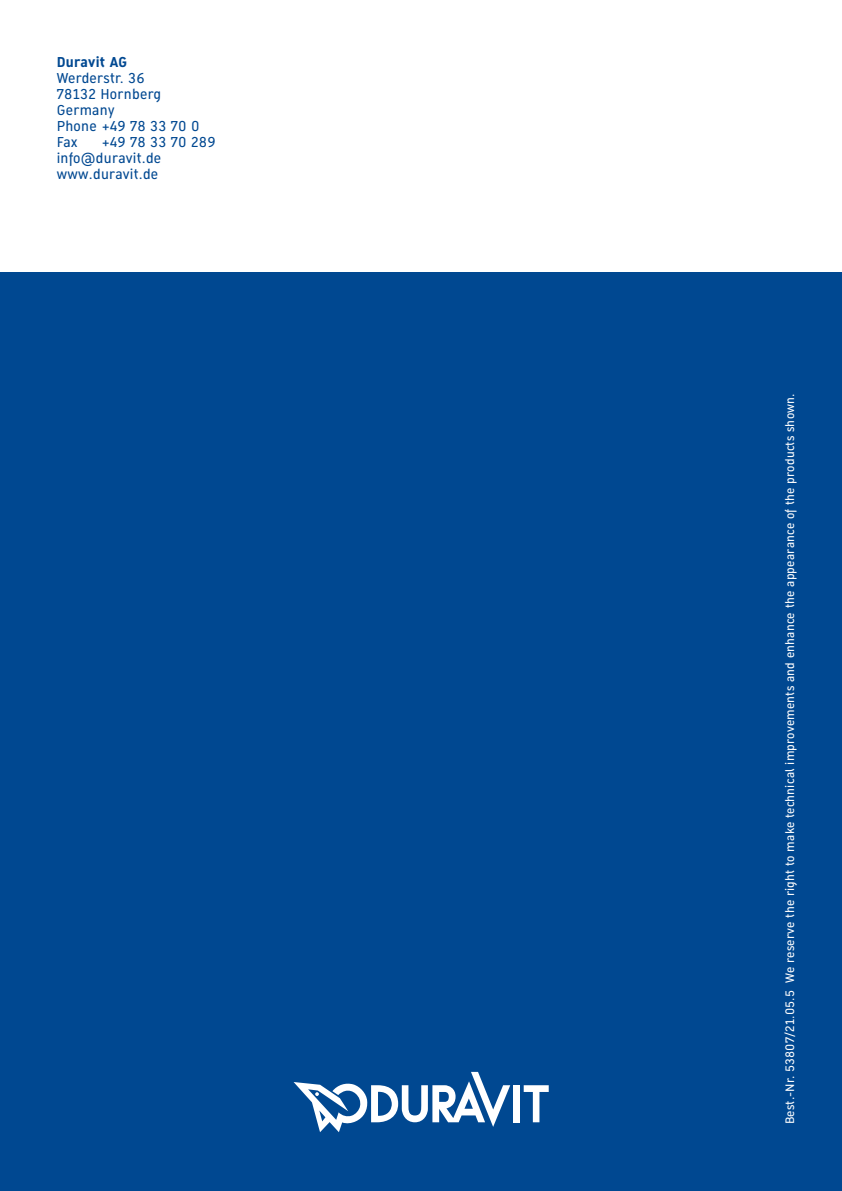
<style>
.page{position:relative;width:842px;height:1191px;background:#fff}
.page>*{position:absolute;margin:0;border:0;box-sizing:border-box;transform-origin:0 0}
.t1{font:14px/16px "Dura Sans 2014 c";letter-spacing:.02em;color:#004891}
.t2{font:700 14px "Dura Sans 2014 c";letter-spacing:.02em;color:#004891}
.t3{font:12px "Dura Sans 2014 c";letter-spacing:.02em;color:#fff}
</style>
<div class="page">
<div style="left:0;top:272px;width:842px;height:919px;background:#004891"></div>
<div style="left:513px;top:1085px;width:7px;height:37px;background:#fff"></div>
<svg style="left:524px;top:1085px;width:25px;height:37px"></svg>
<svg style="left:294px;top:1071px;width:216px;height:61px"></svg>
<p class="t2" style="left:57px;top:53px;width:72px">Duravit AG</p>
<p class="t1" style="left:57px;top:70px;width:144px">Werderstr. 36<br>78132 Hornberg<br>Germany<br>Phone +49 78 33 70 0<br>Fax</p>
<p class="t1" style="left:57px;top:134px;width:161px;text-indent:45px">+49 78 33 70 289 info@duravit.de www.duravit.de</p>
<p class="t3" style="left:782px;top:1124px;width:732px;rotate:-90deg">Best.-Nr. 53807/21.05.5 We reserve the right to make technical improvements and enhance the appearance of the products shown.</p>
</div>
